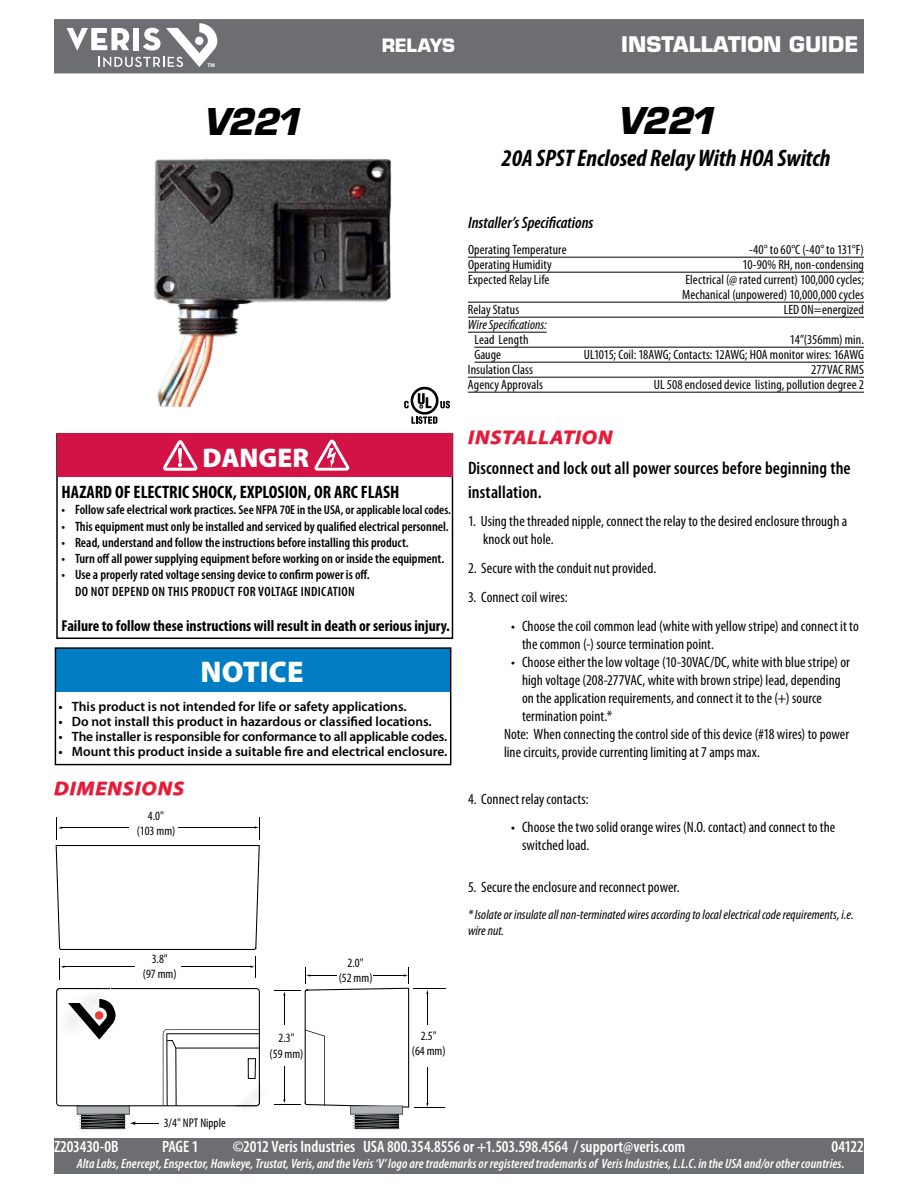
<style>
.page{position:relative;width:918px;height:1188px;background:#fff}
.page>*{position:absolute;margin:0;border:0;box-sizing:border-box;transform-origin:0 0}
.t1{font:italic 700 36px "Eurostile";letter-spacing:-.035em;color:#000}
.t2{font:900 30px "Myriad Pro";color:#fff}
.t3{font:900 27px "Myriad Pro";color:#fff}
.t4{font:italic 700 condensed 24px "Myriad Pro";color:#000}
.t5{font:700 21px "Eurostile";color:#fff}
.t6{font:italic 700 19.5px "Myriad Pro";letter-spacing:.045em;color:#e31837;scale:1.1 1}
.t7{font:600 condensed 18px/23.4px "Myriad Pro";letter-spacing:.01em;color:#000}
.t8{font:700 condensed 18px "Myriad Pro";color:#000}
.t9{font:700 18px "Eurostile";letter-spacing:-.015em;color:#fff}
.t10{font:600 condensed 16.5px "Myriad Pro";color:#fff}
.t11{font:italic 600 condensed 16.5px "Myriad Pro";color:#000}
.t12{font:700 condensed 15.75px "Myriad Pro";color:#000}
.t13{font:condensed 15px/18px "Myriad Pro";letter-spacing:.005em;color:#000}
.t14{font:condensed 13.5px/15px "Myriad Pro";letter-spacing:.005em;color:#000}
.t15{font:600 condensed 13.5px/16.2px "Myriad Pro";color:#000;text-align:center}
.t16{font:600 13.5px "Myriad Pro";color:#000}
.t17{font:italic 600 condensed 13.5px "Myriad Pro";letter-spacing:.01em;color:#fff}
.t18{font:italic condensed 13.5px/16.2px "Myriad Pro";letter-spacing:.005em;color:#000}
.t19{font:600 condensed 12.9px "Myriad Pro";color:#000}
.t20{font:condensed 12.6px/15.1px "Myriad Pro";color:#000;text-align:center}
.t21{font:700 5.4px "Myriad Pro";color:#fff}
.s1{font-size:13.5px}
</style>
<div class="page">
<div style="left:54px;top:1138px;width:810px;height:36px;background:#6d6e71"></div>
<div style="left:54px;top:19px;width:810px;height:54px;background:#6d6e71"></div>
<svg style="left:67px;top:23px;width:150px;height:44px"></svg>
<div style="left:195px;top:37px;width:8px;height:8px;background:#fff;border-radius:50%"></div>
<hr style="left:468px;top:257px;width:396px;height:1px;background:#000">
<hr style="left:468px;top:272px;width:396px;height:1px;background:#000">
<hr style="left:468px;top:302px;width:396px;height:1px;background:#000">
<hr style="left:468px;top:317px;width:396px;height:1px;background:#000">
<hr style="left:468px;top:332px;width:79px;height:1px;background:#000">
<hr style="left:474px;top:347px;width:390px;height:1px;background:#000">
<hr style="left:474px;top:362px;width:390px;height:1px;background:#000">
<hr style="left:468px;top:377px;width:396px;height:1px;background:#000">
<hr style="left:468px;top:392px;width:396px;height:1px;background:#000">
<svg style="left:54px;top:754px;width:131px;height:42px"></svg>
<div style="left:55px;top:648px;width:396px;height:43px;background:#007dc3"></div>
<div style="left:55px;top:647px;width:396px;height:118px;border:1px solid #000"></div>
<svg style="left:468px;top:430px;width:146px;height:15px"></svg>
<svg style="left:56px;top:845px;width:204px;height:105px"></svg>
<hr style="left:414px;top:988px;width:32px;height:1px;background:#000">
<hr style="left:415px;top:1108px;width:30px;height:1px;background:#000">
<svg style="left:56px;top:988px;width:204px;height:141px"></svg>
<hr style="left:427px;top:1068px;width:1px;height:36px;background:#000">
<hr style="left:427px;top:993px;width:1px;height:32px;background:#000">
<hr style="left:181px;top:967px;width:71px;height:1px;background:#000">
<svg style="left:250px;top:957px;width:6px;height:21px"></svg>
<hr style="left:64px;top:967px;width:71px;height:1px;background:#000">
<hr style="left:178px;top:827px;width:78px;height:1px;background:#000">
<svg style="left:255px;top:817px;width:5px;height:22px"></svg>
<hr style="left:61px;top:828px;width:68px;height:1px;background:#000">
<svg style="left:56px;top:817px;width:6px;height:22px"></svg>
<svg style="left:274px;top:968px;width:136px;height:161px"></svg>
<img style="left:154px;top:158px;width:262px;height:254px">
<div style="left:56px;top:433px;width:397px;height:206px;border:2px solid #000"></div>
<div style="left:57px;top:434px;width:396px;height:43px;background:#d31245"></div>
<svg style="left:163px;top:440px;width:35px;height:31px"></svg>
<svg style="left:314px;top:439px;width:36px;height:32px"></svg>
<svg style="left:411px;top:416px;width:26px;height:8px"></svg>
<svg style="left:440px;top:401px;width:10px;height:7px"></svg>
<svg style="left:411px;top:387px;width:28px;height:28px"></svg>
<svg style="left:413px;top:389px;width:23px;height:23px"></svg>
<svg style="left:418px;top:393px;width:13px;height:15px"></svg>
<svg style="left:404px;top:401px;width:5px;height:7px"></svg>
<p class="t21" style="left:208px;top:62px;width:9px">TM</p>
<p class="t9" style="left:382px;top:34px;width:75px">RELAYS</p>
<h3 class="t5" style="left:621px;top:31px;width:67px">INSTALLA</h3>
<h3 class="t5" style="left:728px;top:31px;width:129px">TION GUIDE</h3>
<h1 class="t1" style="left:203px;top:100px;width:99px">V221</h1>
<h1 class="t1" style="left:617px;top:99px;width:99px">V221</h1>
<h3 class="t4" style="left:501px;top:144px;width:331px">20A SPST Enclosed Relay With HOA Switch</h3>
<h3 class="t3" style="left:203px;top:439px;width:108px">DANGER</h3>
<p class="t8" style="left:62px;top:481px;width:340px">HAZARD OF ELECTRIC SHOCK, EXPLOSION, OR ARC FLASH</p>
<p class="t19" style="left:62px;top:502px;width:391px"><span class="s1">• Follow safe electrical work practices.</span> See NFPA 70E in the USA, or applicable local codes.</p>
<p class="t15" style="left:62px;top:518px;width:389px">• This equipment must only be installed and serviced by qualified electrical personnel.</p>
<p class="t15" style="left:62px;top:534px;width:349px">• Read, understand and follow the instructions before installing this product.</p>
<p class="t15" style="left:62px;top:550px;width:384px">• Turn off all power supplying equipment before working on or inside the equipment.</p>
<p class="t15" style="left:62px;top:567px;width:310px">• Use a properly rated voltage sensing device to confirm power is off.<br>DO NOT DEPEND ON THIS PRODUCT FOR VOLTAGE INDICATION</p>
<p class="t12" style="left:62px;top:616px;width:390px">Failure to follow these instructions will result in death or serious injury.</p>
<h2 class="t2" style="left:201px;top:655px;width:105px">NOTICE</h2>
<p class="t16" style="left:58px;top:699px;width:350px">• This product is not intended for life or safety applications.</p>
<p class="t16" style="left:58px;top:714px;width:375px">• Do not install this product in hazardous or classified locations.</p>
<p class="t16" style="left:58px;top:729px;width:390px">• The installer is responsible for conformance to all applicable codes.</p>
<p class="t16" style="left:58px;top:744px;width:390px">• Mount this product inside a suitable fire and electrical enclosure.</p>
<h3 class="t6" style="left:54px;top:776px;width:119px">DIMENSIONS</h3>
<p class="t20" style="left:137px;top:808px;width:40px">4.0"<br>(103 mm)</p>
<p class="t20" style="left:143px;top:951px;width:35px">3.8"<br>(97 mm)</p>
<p class="t20" style="left:339px;top:955px;width:35px">2.0"<br>(52 mm)</p>
<p class="t11" style="left:468px;top:214px;width:127px">Installer’s Specifications</p>
<p class="t14" style="left:468px;top:242px;width:100px">Operating Temperature</p>
<p class="t14" style="left:749px;top:242px;width:116px">-40° to 60°C (-40° to 131°F)</p>
<p class="t14" style="left:468px;top:257px;width:85px">Operating Humidity</p>
<p class="t14" style="left:742px;top:257px;width:123px">10-90% RH, non-condensing</p>
<p class="t14" style="left:468px;top:272px;width:83px">Expected Relay Life</p>
<p class="t14" style="left:682px;top:272px;width:183px">Electrical (@ rated current) 100,000 cycles;<br>Mechanical (unpowered) 10,000,000 cycles</p>
<p class="t14" style="left:468px;top:302px;width:53px">Relay Status</p>
<p class="t14" style="left:784px;top:302px;width:82px">LED ON=energized</p>
<p class="t18" style="left:468px;top:316px;width:80px">Wire Specifications:</p>
<p class="t14" style="left:474px;top:332px;width:56px">Lead Length</p>
<p class="t14" style="left:790px;top:332px;width:76px">14”(356mm) min.</p>
<p class="t14" style="left:474px;top:347px;width:28px">Gauge</p>
<p class="t14" style="left:584px;top:347px;width:282px">UL1015; Coil: 18AWG; Contacts: 12AWG; HOA monitor wires: 16AWG</p>
<p class="t14" style="left:468px;top:362px;width:67px">Insulation Class</p>
<p class="t14" style="left:811px;top:362px;width:54px">277VAC RMS</p>
<p class="t14" style="left:468px;top:377px;width:77px">Agency Approvals</p>
<p class="t14" style="left:654px;top:377px;width:212px">UL 508 enclosed device listing, pollution degree 2</p>
<h3 class="t6" style="left:468px;top:425px;width:133px">INSTALLATION</h3>
<p class="t7" style="left:468px;top:457px;width:384px">Disconnect and lock out all power sources before beginning the installation.</p>
<p class="t13" style="left:483px;top:512px;width:366px;text-indent:-15px">1. Using the threaded nipple, connect the relay to the desired enclosure through a knock out hole.</p>
<p class="t13" style="left:468px;top:559px;width:190px">2. Secure with the conduit nut provided.</p>
<p class="t13" style="left:468px;top:588px;width:101px">3. Connect coil wires:</p>
<p class="t13" style="left:522px;top:617px;width:338px;text-indent:-11px">• Choose the coil common lead (white with yellow stripe) and connect it to the common (-) source termination point.</p>
<p class="t13" style="left:511px;top:653px;width:340px">• Choose either the low voltage (10-30VAC/DC, white with blue stripe) or</p>
<p class="t13" style="left:522px;top:671px;width:320px">high voltage (208-277VAC, white with brown stripe) lead, depending</p>
<p class="t13" style="left:522px;top:689px;width:302px">on the application requirements, and connect it to the (+) source</p>
<p class="t13" style="left:522px;top:707px;width:92px">termination point.*</p>
<p class="t13" style="left:504px;top:725px;width:347px">Note: When connecting the control side of this device (#18 wires) to power</p>
<p class="t13" style="left:504px;top:743px;width:257px">line circuits, provide currenting limiting at 7 amps max.</p>
<p class="t13" style="left:468px;top:789px;width:122px">4. Connect relay contacts:</p>
<p class="t13" style="left:522px;top:818px;width:315px;text-indent:-11px">• Choose the two solid orange wires (N.O. contact) and connect to the switched load.</p>
<p class="t13" style="left:468px;top:878px;width:213px">5. Secure the enclosure and reconnect power.</p>
<p class="t18" style="left:468px;top:906px;width:387px">* Isolate or insulate all non-terminated wires according to local electrical code requirements, i.e. wire nut.</p>
<p class="t20" style="left:270px;top:1031px;width:35px">2.3"<br>(59 mm)</p>
<p class="t20" style="left:412px;top:1028px;width:35px">2.5"<br>(64 mm)</p>
<p class="t20" style="left:164px;top:1115px;width:63px">3/4" NPT Nipple</p>
<p class="t10" style="left:54px;top:1138px;width:66px">Z203430-0B</p>
<p class="t10" style="left:162px;top:1138px;width:38px">PAGE 1</p>
<p class="t10" style="left:233px;top:1138px;width:454px">©2012 Veris Industries USA 800.354.8556 or +1.503.598.4564 / support@veris.com</p>
<p class="t10" style="left:832px;top:1138px;width:34px">04122</p>
<p class="t17" style="left:77px;top:1157px;width:769px">Alta Labs, Enercept, Enspector, Hawkeye, Trustat, Veris, and the Veris ‘V’ logo are trademarks or registered trademarks of Veris Industries, L.L.C. in the USA and/or other countries.</p>
</div>
